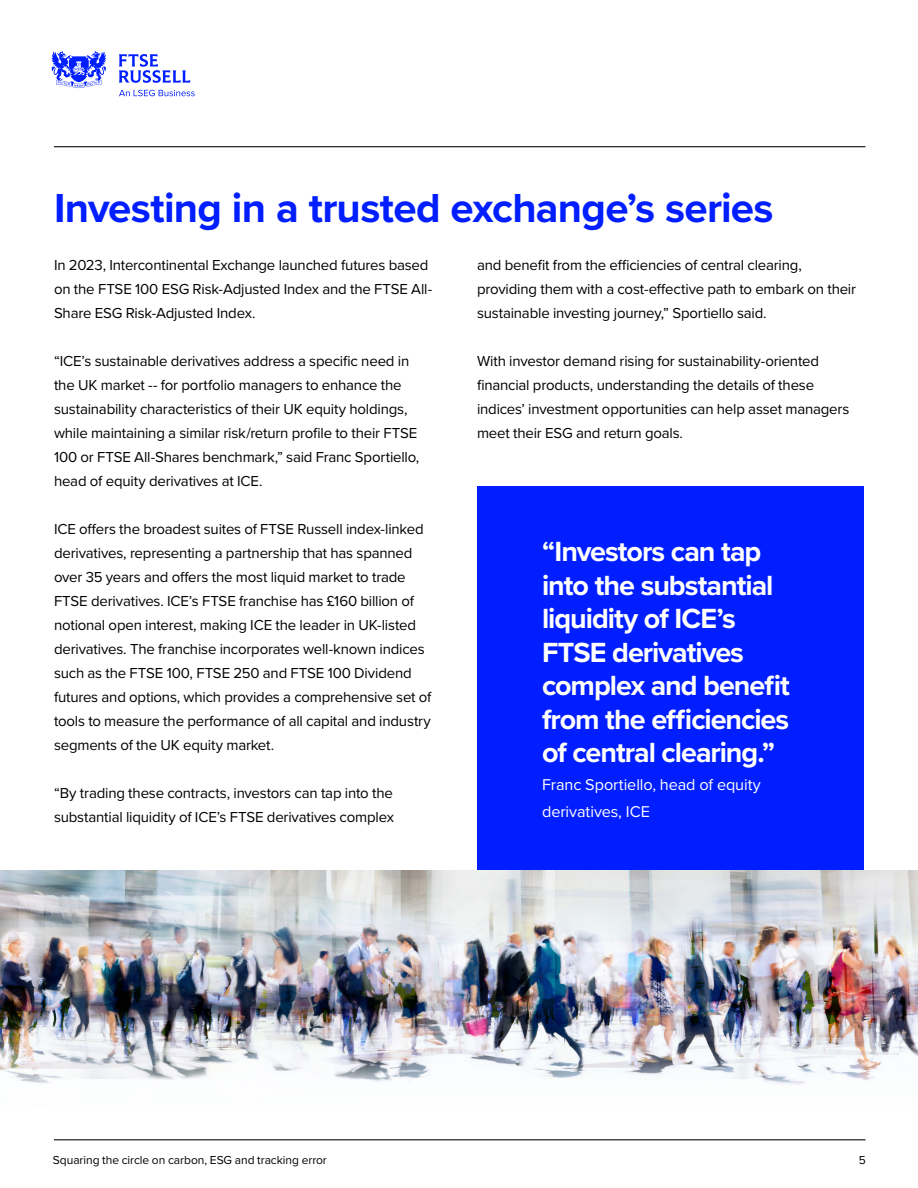
<style>
.page{position:relative;width:918px;height:1188px;background:#fff}
.page>*{position:absolute;margin:0;border:0;box-sizing:border-box;transform-origin:0 0}
.subhead{font:700 42px "Proxima Nova";letter-spacing:-.02em;color:#001eff}
.callout{font:700 28.8px/33.5px "Proxima Nova";letter-spacing:-.035em;color:#fff}
.body{font:16.2px/27.5px "Proxima Nova";letter-spacing:-.005em;color:#fff}
.body-2{font:15px/24px "Proxima Nova";letter-spacing:-.015em;color:#000}
.body-3{font:12px "Proxima Nova";letter-spacing:-.005em;color:#000}
</style>
<div class="page">
<div style="left:477px;top:486px;width:387px;height:387px;background:#001eff"></div>
<svg style="left:51px;top:51px;width:144px;height:45px"></svg>
<hr style="left:54px;top:146px;width:812px;height:1px;background:#000">
<hr style="left:54px;top:1139px;width:812px;height:1px;background:#000">
<img style="left:0;top:870px;width:918px;height:215px">
<p class="subhead" style="left:54px;top:177px;width:721px">Investing in a trusted exchange’s series</p>
<p class="body-2" style="left:54px;top:252px;width:380px">In 2023, Intercontinental Exchange launched futures based on the FTSE 100 ESG Risk-Adjusted Index and the FTSE All-<br>Share ESG Risk-Adjusted Index.</p>
<p class="body-2" style="left:54px;top:348px;width:367px">“ICE’s sustainable derivatives address a specific need in the UK market -- for portfolio managers to enhance the sustainability characteristics of their UK equity holdings, while maintaining a similar risk/return profile to their FTSE 100 or FTSE All-Shares benchmark,” said Franc Sportiello, head of equity derivatives at ICE.</p>
<p class="body-2" style="left:54px;top:516px;width:379px">ICE offers the broadest suites of FTSE Russell index-linked derivatives, representing a partnership that has spanned over 35 years and offers the most liquid market to trade FTSE derivatives. ICE’s FTSE franchise has £160 billion of notional open interest, making ICE the leader in UK-listed derivatives. The franchise incorporates well-known indices such as the FTSE 100, FTSE 250 and FTSE 100 Dividend futures and options, which provides a comprehensive set of tools to measure the performance of all capital and industry segments of the UK equity market.</p>
<p class="body-2" style="left:54px;top:780px;width:342px">“By trading these contracts, investors can tap into the substantial liquidity of ICE’s FTSE derivatives complex</p>
<p class="body-2" style="left:477px;top:252px;width:381px">and benefit from the efficiencies of central clearing, providing them with a cost-effective path to embark on their sustainable investing journey,” Sportiello said.</p>
<p class="body-2" style="left:477px;top:348px;width:374px">With investor demand rising for sustainability-oriented financial products, understanding the details of these indices’ investment opportunities can help asset managers meet their ESG and return goals.</p>
<p class="callout" style="left:542px;top:534px;width:249px">“Investors can tap into the substantial liquidity of ICE’s<br>FTSE derivatives complex and benefit from the efficiencies of central clearing.”</p>
<p class="body" style="left:542px;top:770px;width:220px">Franc Sportiello, head of equity derivatives, ICE</p>
<p class="body-3" style="left:53px;top:1152px;width:276px">Squaring the circle on carbon, ESG and tracking error</p>
<p class="body-3" style="left:859px;top:1152px;width:9px">5</p>
</div>
